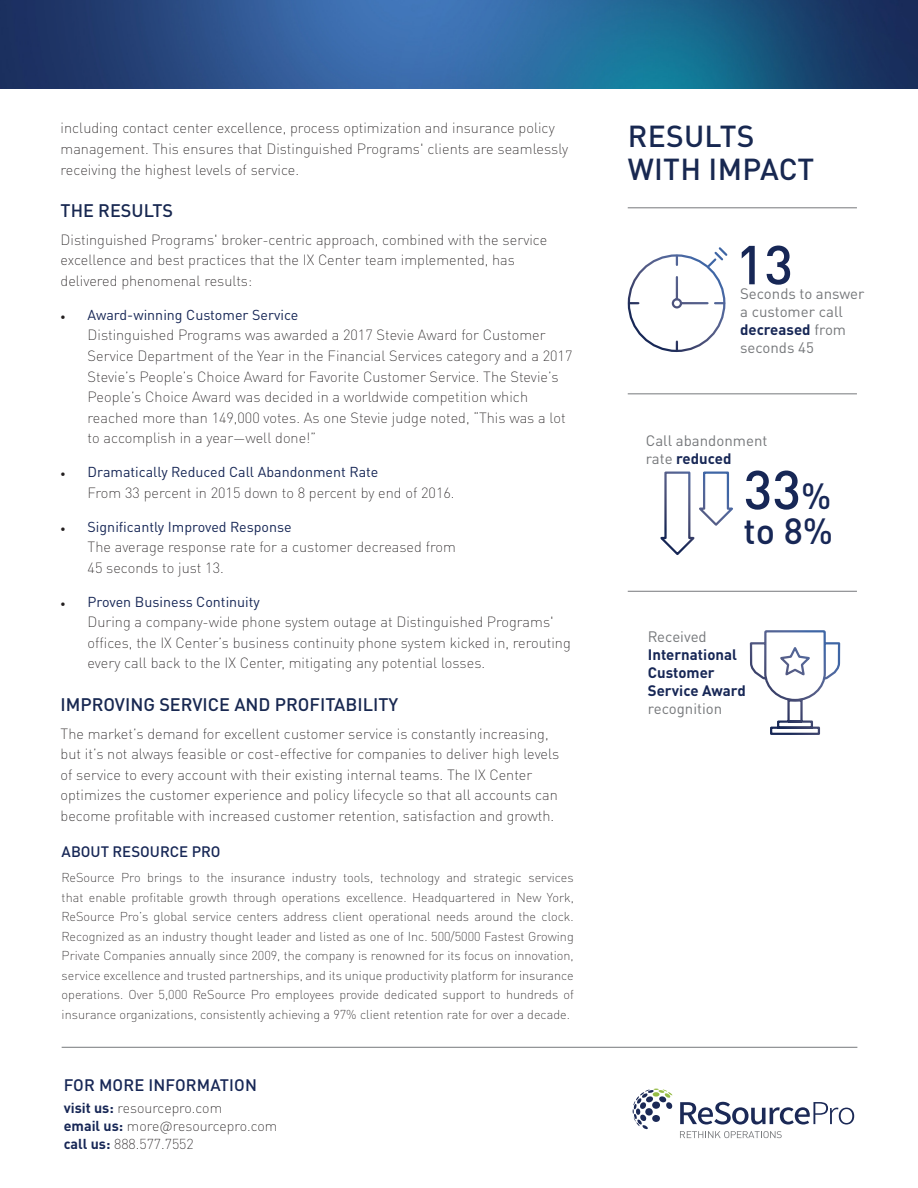
<style>
.page{position:relative;width:918px;height:1188px;background:#fff}
.page>*{position:absolute;margin:0;border:0;box-sizing:border-box;transform-origin:0 0}
.t1{font:500 54px "DINOT";color:#172756}
.t2{font:500 36px "DINOT";color:#172756}
.t3{font:500 30px "DINOT";letter-spacing:.01em;color:#182851}
.t4{font:500 18px "DINOT";color:#182851}
.t5{font:18px "Adobe Arabic";color:#231f20}
.t6{font:500 16.5px "DINOT";letter-spacing:.01em;color:#172756}
.t7{font:15px/18px "DINOT";color:#76787b}
.t8{font:700 15px/18px "DINOT";color:#172756}
.t9{font:500 15px "DINOT";color:#172756}
.t10{font:300 expanded 14.7px/20.7px "DINOT";color:#231f20}
.t11{font:14.25px "DINOT";color:#172756}
.Body{font:300 expanded 14.25px/18px "DINOT";color:#231f20}
.t12{font:300 expanded 12.75px/19.5px "DINOT";color:#231f20}
.s1{font-weight:700;font-stretch:normal;color:#172756}
.s2{font-weight:700;color:#172756}
.s3{font-size:36px}
.s4{font-weight:400;color:#76787b}
</style>
<div class="page">
<svg style="left:627px;top:247px;width:101px;height:105px"></svg>
<hr style="left:62px;top:1047px;width:795px;height:1px;background:#76787b">
<svg style="left:680px;top:1102px;width:174px;height:23px"></svg>
<svg style="left:633px;top:1089px;width:40px;height:40px"></svg>
<svg style="left:680px;top:1131px;width:102px;height:7px"></svg>
<hr style="left:628px;top:207px;width:229px;height:1px;background:#76787b">
<hr style="left:628px;top:393px;width:229px;height:1px;background:#76787b">
<hr style="left:628px;top:591px;width:229px;height:1px;background:#76787b">
<svg style="left:749px;top:630px;width:92px;height:105px"></svg>
<svg style="left:660px;top:471px;width:73px;height:84px"></svg>
<img style="left:0;top:0;width:918px;height:88px">
<p class="t10" style="left:61px;top:117px;width:509px">including contact center excellence, process optimization and insurance policy management. This ensures that Distinguished Programs' clients are seamlessly receiving the highest levels of service.</p>
<p class="t4" style="left:61px;top:197px;width:114px">THE RESULTS</p>
<p class="t10" style="left:61px;top:228px;width:488px">Distinguished Programs' broker-centric approach, combined with the service excellence and best practices that the IX Center team implemented, has delivered phenomenal results:</p>
<p class="t11" style="left:88px;top:304px;width:212px">Award-winning Customer Service</p>
<p class="t5" style="left:61px;top:303px;width:7px">•</p>
<p class="t5" style="left:61px;top:460px;width:7px">•</p>
<p class="t5" style="left:61px;top:515px;width:7px">•</p>
<p class="t5" style="left:61px;top:590px;width:7px">•</p>
<p class="t10" style="left:88px;top:324px;width:486px">Distinguished Programs was awarded a 2017 Stevie Award for Customer Service Department of the Year in the Financial Services category and a 2017<br>Stevie s’ People s’ Choice Award for Favorite Customer Service. The Stevie s’ People s’ Choice Award was decided in a worldwide competition which reached more than 149,000 votes. As one Stevie judge noted “, This was a lot to accomplish in a year—well done “!</p>
<p class="t11" style="left:88px;top:461px;width:292px">Dramatically Reduced Call Abandonment Rate</p>
<p class="t10" style="left:88px;top:481px;width:368px">From 33 percent in 2015 down to 8 percent by end of 2016.</p>
<p class="t11" style="left:88px;top:516px;width:206px">Significantly Improved Response</p>
<p class="t10" style="left:88px;top:536px;width:370px">The average response rate for a customer decreased from<br>45 seconds to just 13.</p>
<p class="t11" style="left:88px;top:591px;width:174px">Proven Business Continuity</p>
<p class="t10" style="left:88px;top:611px;width:485px">During a company-wide phone system outage at Distinguished Programs' offices, the IX Center s’ business continuity phone system kicked in, rerouting every call back to the IX Center, mitigating any potential losses.</p>
<p class="t4" style="left:61px;top:691px;width:339px">IMPROVING SERVICE AND PROFITABILITY</p>
<p class="t10" style="left:61px;top:722px;width:500px">The market s’ demand for excellent customer service is constantly increasing, but s’i t not always feasible or cost-effective for companies to deliver high levels of service to every account with their existing internal teams. The IX Center optimizes the customer experience and policy lifecycle so that all accounts can become profitable with increased customer retention, satisfaction and growth.</p>
<p class="t9" style="left:62px;top:840px;width:160px">ABOUT RESOURCE PRO</p>
<p class="t12" style="left:62px;top:867px;width:514px">ReSource<br>that enable profitable growth through operations excellence. Headquartered in New York, ReSource Pro s’ global service centers address client operational needs around the clock.<br>Recognized as an industry thought leader and listed as one of Inc. 500/5000 Fastest Growing Private Companies annually since 2009, the company is renowned for its focus on innovation, service excellence and trusted partnerships, and its unique productivity platform for insurance operations. Over 5,000 ReSource Pro employees provide dedicated support to hundreds of insurance organizations, consistently achieving a 97% client retention rate for over a decade.</p>
<p class="t12" style="left:121px;top:867px;width:21px">Pro</p>
<p class="t12" style="left:147px;top:867px;width:37px">brings</p>
<p class="t12" style="left:206px;top:867px;width:19px">the</p>
<p class="t12" style="left:231px;top:867px;width:56px">insurance</p>
<p class="t12" style="left:292px;top:867px;width:46px">industry</p>
<p class="t12" style="left:343px;top:867px;width:32px">tools,</p>
<p class="t12" style="left:380px;top:867px;width:61px">technology</p>
<p class="t12" style="left:446px;top:867px;width:22px">and</p>
<p class="t12" style="left:473px;top:867px;width:50px">strategic</p>
<p class="t12" style="left:528px;top:867px;width:47px">services</p>
<p class="t12" style="left:189px;top:867px;width:12px">to</p>
<p class="t6" style="left:64px;top:1072px;width:195px">FOR MORE INFORMATION</p>
<p class="Body" style="left:64px;top:1098px;width:215px"><span class="s1">visit us:</span> resourcepro.com<br><span class="s1">email us:</span> more@resourcepro.com <span class="s1">call us:</span> 888.577.7552</p>
<p class="t3" style="left:628px;top:113px;width:128px">RESULTS</p>
<p class="t3" style="left:628px;top:146px;width:188px">WITH IMPACT</p>
<p class="t1" style="left:736px;top:223px;width:59px">13</p>
<p class="t7" style="left:740px;top:284px;width:126px">Seconds to answer a customer call <span class="s2">decreased</span> from</p>
<p class="t7" style="left:740px;top:338px;width:75px">seconds 45</p>
<p class="t7" style="left:646px;top:431px;width:123px">Call abandonment rate <span class="s2">reduced</span></p>
<p class="t1" style="left:744px;top:448px;width:89px">33<span class="s3">%</span></p>
<p class="t2" style="left:744px;top:503px;width:91px">to 8%</p>
<p class="t7" style="left:648px;top:627px;width:60px">Received</p>
<p class="t8" style="left:648px;top:645px;width:99px">International<br>Customer<br>Service Award <span class="s4">recognition</span></p>
</div>
